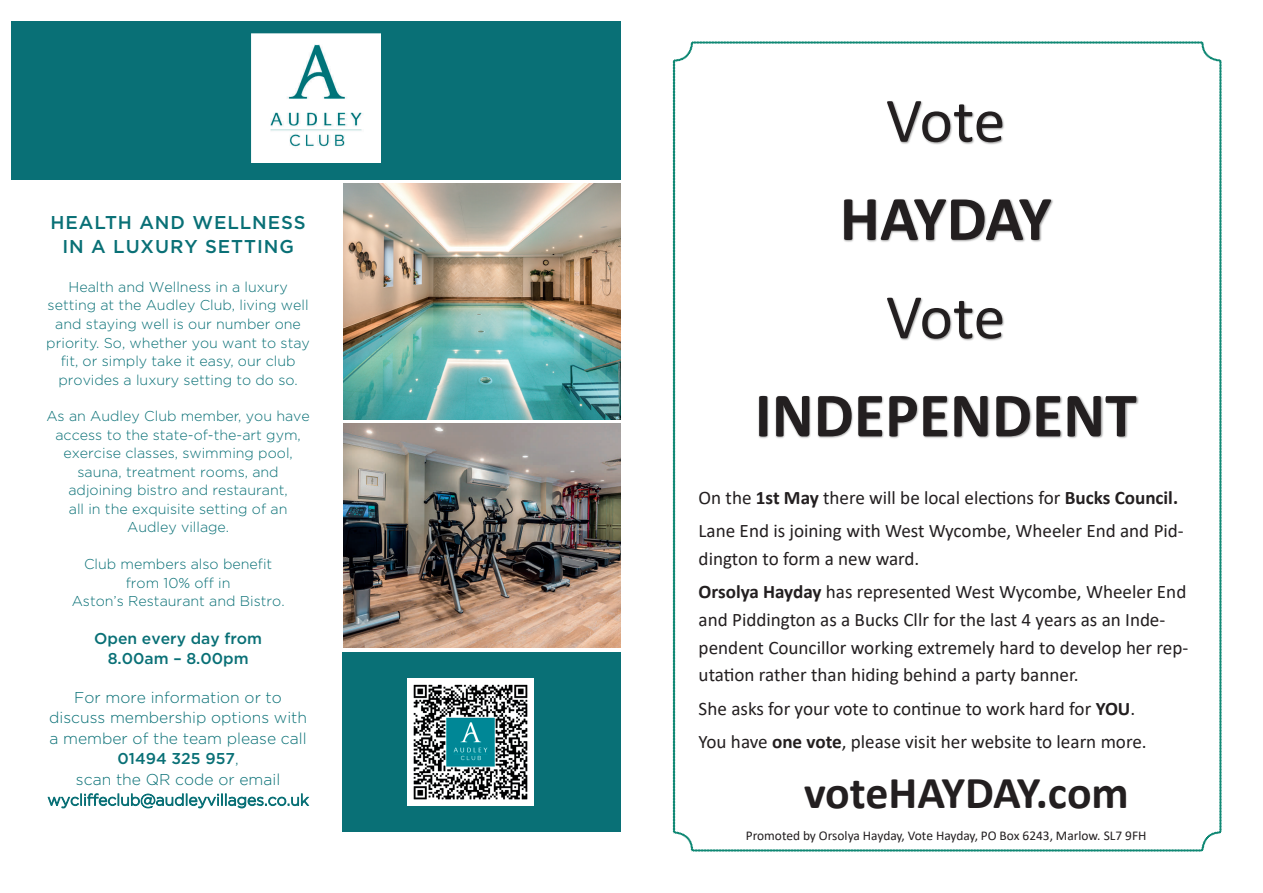
<style>
.page{position:relative;width:1263px;height:893px;background:#fff}
.page>*{position:absolute;margin:0;border:0;box-sizing:border-box;transform-origin:0 0}
.t1{font:700 63.75px "Calibri";color:#231f20}
.t2{font:63.75px "Calibri";letter-spacing:-.01em;color:#231f20}
.t3{font:700 45.9px "Calibri";letter-spacing:-.005em;color:#231f20}
.t4{font:19.2px/33.5px "Calibri";color:#231f20}
.t5{font:500 18.6px/24.2px "Gotham";letter-spacing:.05em;color:#097076;text-align:center}
.t6{font:300 15.75px/20.5px "Gotham";color:#097076;text-align:center}
.t7{font:500 15.75px/20.4px "Gotham";color:#097076;text-align:center}
.t8{font:300 14.25px/18.6px "Gotham";color:#097076;text-align:center}
.t9{font:13.35px "Calibri";letter-spacing:-.005em;color:#231f20}
.s1{font-weight:500}
.s2{font-style:inherit}
.s3{font-weight:700}
</style>
<div class="page">
<svg style="left:673px;top:42px;width:548px;height:809px"></svg>
<div style="left:11px;top:21px;width:609px;height:158px;background:#097076"></div>
<img style="left:251px;top:34px;width:129px;height:129px">
<img style="left:343px;top:184px;width:277px;height:235px">
<img style="left:343px;top:423px;width:277px;height:224px">
<div style="left:342px;top:652px;width:278px;height:179px;background:#097076"></div>
<img style="left:408px;top:679px;width:126px;height:126px">
<h3 class="t5" style="left:50px;top:210px;width:257px">HEALTH AND WELLNESS<br>IN A LUXURY SETTING</h3>
<p class="t8" style="left:46px;top:277px;width:265px">Health and Wellness in a luxury setting at the Audley Club, living well and staying well is our number one priority. So, whether you want to stay fit, or simply take it easy, our club provides a luxury setting to do so.</p>
<p class="t8" style="left:46px;top:406px;width:265px">As an Audley Club member, you have access to the state-of-the-art gym, exercise classes, swimming pool, sauna, treatment rooms, and adjoining bistro and restaurant,<br>all in the exquisite setting of an<br>Audley village.</p>
<p class="t8" style="left:72px;top:554px;width:214px">Club members also benefit from 10% off in<br>Aston’s Restaurant and Bistro.</p>
<p class="t7" style="left:94px;top:628px;width:169px">Open every day from<br>8.00am – 8.00pm</p>
<p class="t6" style="left:47px;top:687px;width:263px">For more information or to discuss membership options with a member of the team please call<br><span class="s1">01494 325 957</span><span class="s2">,<br></span>scan the QR code <span class="s2">or email wycliffeclub@audleyvillages.co.uk</span></p>
<h1 class="t2" style="left:886px;top:76px;width:121px">Vote</h1>
<h1 class="t1" style="left:840px;top:174px;width:213px">HAYDAY</h1>
<h1 class="t2" style="left:886px;top:273px;width:121px">Vote</h1>
<h1 class="t1" style="left:755px;top:370px;width:383px">INDEPENDENT</h1>
<h3 class="t4" style="left:699px;top:480px;width:487px">On the <span class="s3">1st May</span> there will be local elections for <span class="s3">Bucks Council.<br></span>Lane End is joining with West Wycombe, Wheeler End and Pid-</h3>
<h3 class="t4" style="left:699px;top:541px;width:489px">dington to form a new ward.<br><span class="s3">Orsolya Hayday</span> has represented West Wycombe, Wheeler End</h3>
<h3 class="t4" style="left:699px;top:605px;width:491px;line-height:27.8px">and Piddington as a Bucks Cllr for the last 4 years as an Inde&shy;pendent Councillor working extremely hard to develop her rep&shy;utation rather than hiding behind a party banner.</h3>
<h3 class="t4" style="left:699px;top:691px;width:450px">She asks for your vote to continue to work hard for <span class="s3">YOU</span>.<br>You have <span class="s3">one vote</span>, please visit her website to learn more.</h3>
<h2 class="t3" style="left:804px;top:760px;width:326px">voteHAYDAY.com</h2>
<p class="t9" style="left:746px;top:827px;width:402px">Promoted by Orsolya Hayday, Vote Hayday, PO Box 6243, Marlow. SL7 9FH</p>
</div>
